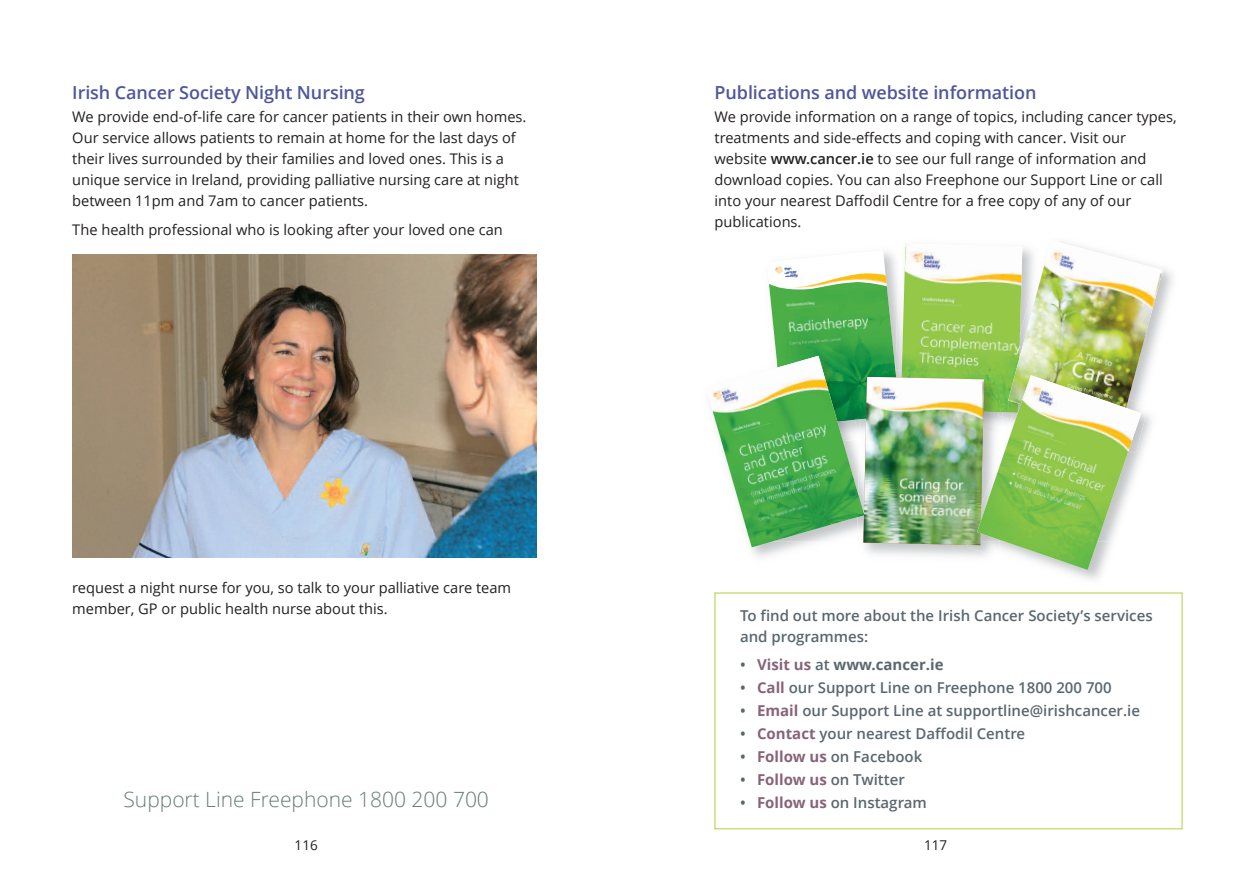
<style>
.page{position:relative;width:1259px;height:893px;background:#fff}
.page>*{position:absolute;margin:0;border:0;box-sizing:border-box;transform-origin:0 0}
.t1{font:300 21px "Open Sans";color:#677e75}
.t2{font:600 18px "Open Sans";letter-spacing:-.005em;color:#4f569a}
.t3{font:600 15px/21px "Open Sans";color:#5a676e}
.t4{font:700 15px "Open Sans";color:#5a676e}
.t5{font:14.7px/21px "Open Sans";color:#231f20}
.t6{font:13.5px "Open Sans";color:#231f20}
.s1{font-weight:600}
.s2{color:#896378}
.s3{font-weight:700;color:#896378}
</style>
<div class="page">
<img style="left:72px;top:254px;width:464px;height:304px">
<img style="left:709px;top:240px;width:454px;height:317px">
<img style="left:977px;top:375px;width:164px;height:195px">
<p class="t2" style="left:72px;top:80px;width:294px">Irish Cancer Society Night Nursing</p>
<p class="t5" style="left:72px;top:106px;width:456px">We provide end-of-life care for cancer patients in their own homes.<br>Our service allows patients to remain at home for the last days of their lives surrounded by their families and loved ones. This is a unique service in Ireland, providing palliative nursing care at night between 11pm and 7am to cancer patients.</p>
<p class="t5" style="left:72px;top:219px;width:432px">The health professional who is looking after your loved one can</p>
<p class="t5" style="left:72px;top:576px;width:440px">request a night nurse for you, so talk to your palliative care team member, GP or public health nurse about this.</p>
<h1 class="t1" style="left:123px;top:785px;width:367px">Support Line Freephone 1800 200 700</h1>
<p class="t2" style="left:714px;top:80px;width:323px">Publications and website information</p>
<p class="t5" style="left:714px;top:106px;width:464px">We provide information on a range of topics, including cancer types, treatments and side-effects and coping with cancer. Visit our website <span class="s1">www.cancer.ie</span> to see our full range of information and download copies. You can also Freephone our Support Line or call into your nearest Daffodil Centre for a free copy of any of our publications.</p>
<p class="t3" style="left:740px;top:605px;width:414px">To find out more about the Irish Cancer Society’s services and programmes:</p>
<p class="t4" style="left:740px;top:654px;width:205px"><span class="s1">•</span> <span class="s2">Visit us</span> <span class="s1">at</span> www.cancer.ie</p>
<p class="t3" style="left:740px;top:676px;width:373px">• <span class="s3">Call</span> our Support Line on Freephone 1800 200 700</p>
<p class="t3" style="left:740px;top:700px;width:401px">• <span class="s3">Email</span> our Support Line at supportline@irishcancer.ie</p>
<p class="t3" style="left:740px;top:723px;width:286px">• <span class="s3">Contact</span> your nearest Daffodil Centre</p>
<p class="t3" style="left:740px;top:746px;width:184px">• <span class="s3">Follow us</span> on Facebook</p>
<p class="t3" style="left:740px;top:769px;width:166px">• <span class="s3">Follow us</span> on Twitter</p>
<p class="t3" style="left:740px;top:792px;width:188px">• <span class="s3">Follow us</span> on Instagram</p>
<p class="t6" style="left:295px;top:836px;width:25px">116</p>
<p class="t6" style="left:924px;top:836px;width:25px">117</p>
</div>
